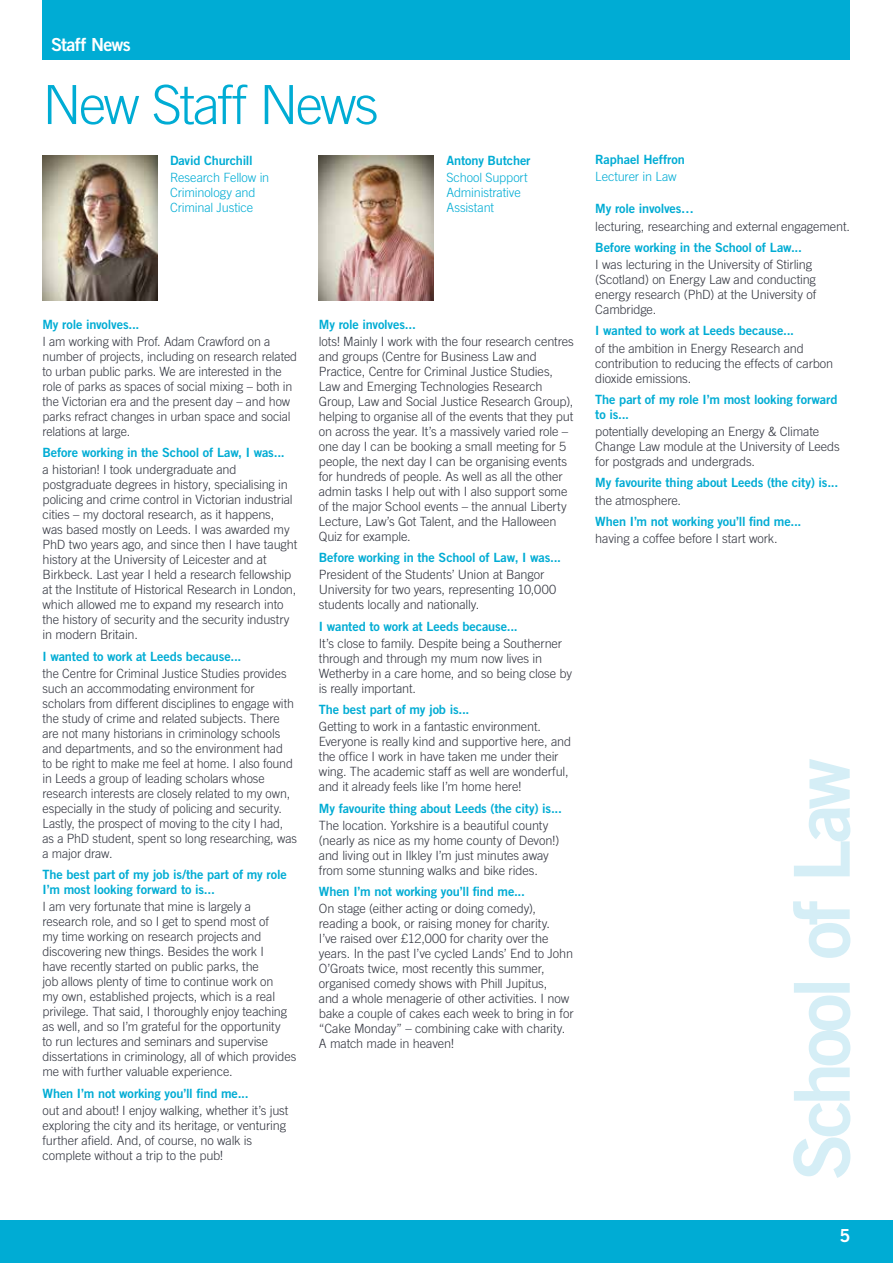
<style>
.page{position:relative;width:893px;height:1263px;background:#fff}
.page>*{position:absolute;margin:0;border:0;box-sizing:border-box;transform-origin:0 0}
.t1{font:300 54px "Trade Gothic LT Std";letter-spacing:-.045em;color:#00acd4}
.t2{font:18px "Trade Gothic LT Std Bd 2";letter-spacing:-.04em;color:#fff}
.t3{font:300 12.75px/15px "Trade Gothic LT Std";letter-spacing:-.01em;color:#343741}
.t4{font:12.75px/15px "Trade Gothic LT Std Bd 2";letter-spacing:-.01em;color:#00acd4}
.t5{font:300 12.75px/15px "Trade Gothic LT Std";letter-spacing:-.01em;color:#00acd4}
</style>
<div class="page">
<div style="left:0;top:1220px;width:893px;height:43px;background:#00acd4"></div>
<div style="left:43px;top:0;width:807px;height:60px;background:#00acd4"></div>
<img style="left:43px;top:156px;width:114px;height:144px">
<img style="left:319px;top:156px;width:115px;height:144px">
<svg style="left:793px;top:759px;width:57px;height:419px"></svg>
<h2 class="t2" style="left:51px;top:33px;width:81px">Staff News</h2>
<h1 class="t1" style="left:43px;top:73px;width:338px">New Staff News</h1>
<p class="t4" style="left:170px;top:152px;width:84px">David Churchill</p>
<p class="t5" style="left:170px;top:169px;width:101px">Research Fellow in<br>Criminology and<br>Criminal Justice</p>
<p class="t4" style="left:446px;top:152px;width:86px">Antony Butcher</p>
<p class="t5" style="left:446px;top:169px;width:83px">School Support<br>Administrative<br>Assistant</p>
<p class="t4" style="left:43px;top:316px;width:98px">My role involves...</p>
<p class="t3" style="left:43px;top:334px;width:256px">I am working with Prof. Adam Crawford on a number of projects, including on research related to urban public parks. We are interested in the role of parks as spaces of social mixing – both in the Victorian era and the present day – and how parks refract changes in urban space and social relations at large.</p>
<p class="t4" style="left:43px;top:445px;width:244px">Before working in the School of Law, I was...</p>
<p class="t3" style="left:43px;top:462px;width:256px">a historian! I took undergraduate and postgraduate degrees in history, specialising in policing and crime control in Victorian industrial cities – my doctoral research, as it happens, was based mostly on Leeds. I was awarded my PhD two years ago, and since then I have taught history at the University of Leicester and at Birkbeck. Last year I held a research fellowship at the Institute of Historical Research in London, which allowed me to expand my research into the history of security and the security industry in modern Britain.</p>
<p class="t4" style="left:43px;top:648px;width:200px">I wanted to work at Leeds because...</p>
<p class="t3" style="left:43px;top:666px;width:256px">the Centre for Criminal Justice Studies provides such an accommodating environment for scholars from different disciplines to engage with the study of crime and related subjects. There are not many historians in criminology schools and departments, and so the environment had<br>to be right to make me feel at home. I also found in Leeds a group of leading scholars whose research interests are closely related to my own, especially in the study of policing and security.<br>Lastly, the prospect of moving to the city I had, as a PhD student, spent so long researching, was a major draw.</p>
<p class="t4" style="left:43px;top:867px;width:246px">The best part of my job is/the part of my role<br>I’m most looking forward to is...</p>
<p class="t3" style="left:43px;top:899px;width:255px">I am very fortunate that mine is largely a research role, and so I get to spend most of<br>my time working on research projects and discovering new things. Besides the work I<br>have recently started on public parks, the<br>job allows plenty of time to continue work on<br>my own, established projects, which is a real privilege. That said, I thoroughly enjoy teaching as well, and so I’m grateful for the opportunity<br>to run lectures and seminars and supervise dissertations in criminology, all of which provides me with further valuable experience.</p>
<p class="t4" style="left:43px;top:1085px;width:208px">When I’m not working you’ll find me...</p>
<p class="t3" style="left:43px;top:1103px;width:247px">out and about! I enjoy walking, whether it’s just exploring the city and its heritage, or venturing further afield. And, of course, no walk is complete without a trip to the pub!</p>
<p class="t4" style="left:319px;top:316px;width:98px">My role involves...</p>
<p class="t3" style="left:319px;top:334px;width:256px">lots! Mainly I work with the four research centres and groups (Centre for Business Law and Practice, Centre for Criminal Justice Studies, Law and Emerging Technologies Research Group, Law and Social Justice Research Group), helping to organise all of the events that they put on across the year. It’s a massively varied role – one day I can be booking a small meeting for 5 people, the next day I can be organising events for hundreds of people. As well as all the other admin tasks I help out with I also support some of the major School events – the annual Liberty Lecture, Law’s Got Talent, and the Halloween Quiz for example.</p>
<p class="t4" style="left:319px;top:550px;width:244px">Before working in the School of Law, I was...</p>
<p class="t3" style="left:319px;top:567px;width:239px">President of the Students’ Union at Bangor<br>University for two years, representing 10,000 students locally and nationally.</p>
<p class="t4" style="left:319px;top:618px;width:200px">I wanted to work at Leeds because...</p>
<p class="t3" style="left:319px;top:636px;width:255px">It’s close to family. Despite being a Southerner through and through my mum now lives in Wetherby in a care home, and so being close by is really important.</p>
<p class="t4" style="left:319px;top:702px;width:152px">The best part of my job is...</p>
<p class="t3" style="left:319px;top:719px;width:254px">Getting to work in a fantastic environment.<br>Everyone is really kind and supportive here, and the office I work in have taken me under their wing. The academic staff as well are wonderful, and it already feels like I’m home here!</p>
<p class="t4" style="left:319px;top:800px;width:245px">My favourite thing about Leeds (the city) is...</p>
<p class="t3" style="left:319px;top:817px;width:242px">The location. Yorkshire is a beautiful county (nearly as nice as my home county of Devon!) and living out in Ilkley I’m just minutes away from some stunning walks and bike rides.</p>
<p class="t4" style="left:319px;top:884px;width:208px">When I’m not working you’ll find me...</p>
<p class="t3" style="left:319px;top:901px;width:256px">On stage (either acting or doing comedy), reading a book, or raising money for charity.<br>I’ve raised over £12,000 for charity over the years. In the past I’ve cycled Lands’ End to John O’Groats twice, most recently this summer, organised comedy shows with Phill Jupitus,<br>and a whole menagerie of other activities. I now bake a couple of cakes each week to bring in for “Cake Monday” – combining cake with charity.<br>A match made in heaven!</p>
<p class="t4" style="left:595px;top:152px;width:91px">Raphael Heffron</p>
<p class="t5" style="left:595px;top:169px;width:83px">Lecturer in Law</p>
<p class="t4" style="left:595px;top:201px;width:100px">My role involves…</p>
<p class="t3" style="left:595px;top:218px;width:256px">lecturing, researching and external engagement.</p>
<p class="t4" style="left:595px;top:240px;width:208px">Before working in the School of Law...</p>
<p class="t3" style="left:595px;top:257px;width:222px">I was lecturing in the University of Stirling (Scotland) on Energy Law and conducting energy research (PhD) at the University of Cambridge.</p>
<p class="t4" style="left:595px;top:323px;width:200px">I wanted to work at Leeds because...</p>
<p class="t3" style="left:595px;top:340px;width:240px">of the ambition in Energy Research and contribution to reducing the effects of carbon dioxide emissions.</p>
<p class="t4" style="left:595px;top:392px;width:244px">The part of my role I’m most looking forward to is...</p>
<p class="t3" style="left:595px;top:424px;width:246px">potentially developing an Energy &amp; Climate<br>Change Law module at the University of Leeds for postgrads and undergrads.</p>
<p class="t4" style="left:595px;top:475px;width:245px">My favourite thing about Leeds (the city) is...</p>
<p class="t3" style="left:595px;top:492px;width:87px">the atmosphere.</p>
<p class="t4" style="left:595px;top:514px;width:208px">When I’m not working you’ll find me...</p>
<p class="t3" style="left:595px;top:531px;width:184px">having a coffee before I start work.</p>
<h2 class="t2" style="left:839px;top:1224px;width:12px">5</h2>
</div>
